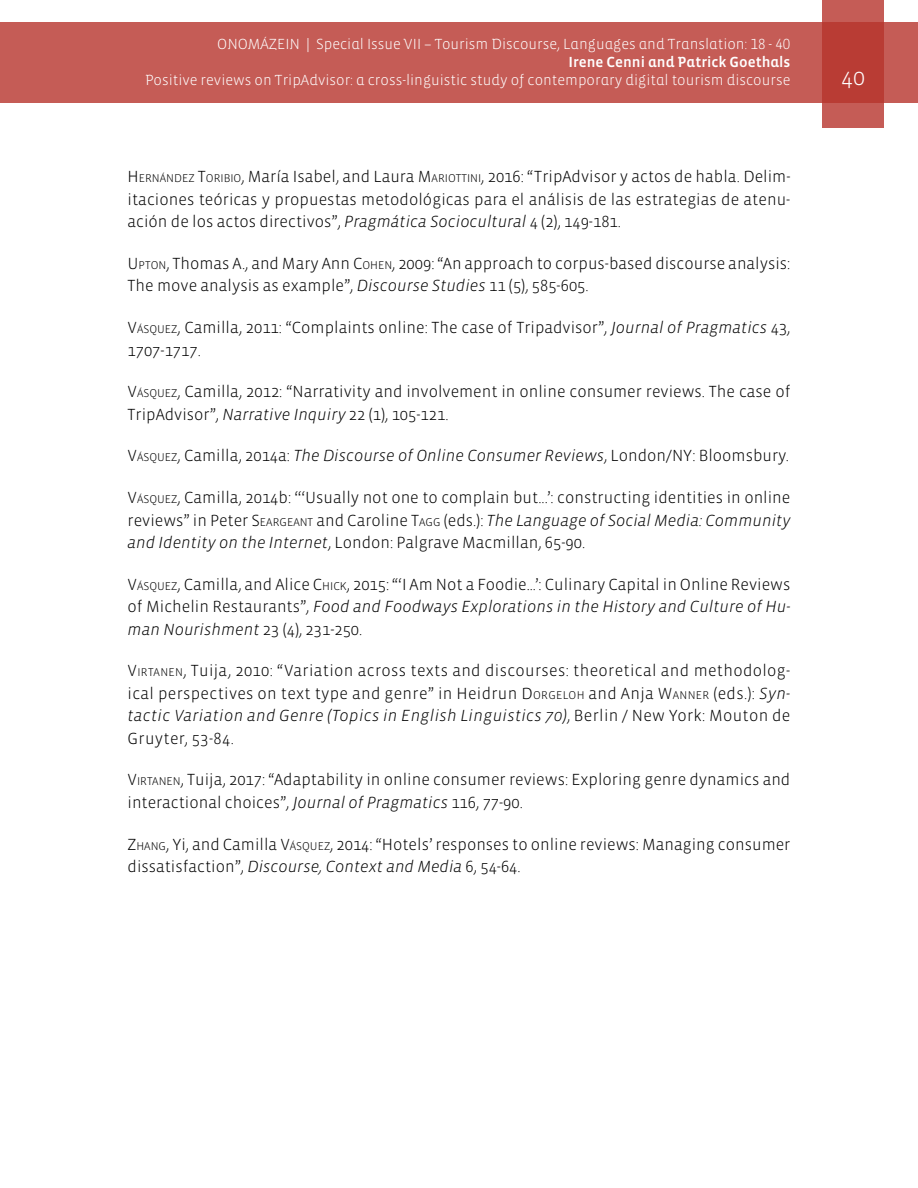
<style>
.page{position:relative;width:918px;height:1188px;background:#fff}
.page>*{position:absolute;margin:0;border:0;box-sizing:border-box;transform-origin:0 0}
.t1{font:300 24px "Vista Sans";color:#fff}
.t2{font:300 16.5px/22.5px "Vista Sans";color:#000}
.t3{font:300 15px "Vista Sans Alt";color:#fff}
.t4{font:15px "Vista Sans Alt Med";color:#fff}
.s1{font-style:inherit}
.s2{font-size:11.55px}
.s3{font-style:italic}
</style>
<div class="page">
<div style="left:0;top:23px;width:918px;height:80px;background:#c55c56"></div>
<svg style="left:822px;top:0;width:62px;height:128px;background:#bd4740"></svg>
<p class="t3" style="left:217px;top:37px;width:575px">ONOMÁZEIN | Special Issue VII – Tourism Discourse, Languages and Translation: 18 - 40</p>
<p class="t4" style="left:568px;top:55px;width:224px">Irene Cenni and Patrick Goethals</p>
<p class="t3" style="left:145px;top:73px;width:647px">Positive reviews on TripAdvisor: a cross-linguistic study of contemporary digital tourism discourse</p>
<h1 class="t1" style="left:841px;top:65px;width:25px">40</h1>
<p class="t2" style="left:128px;top:166px;width:664px;text-align:justify"><span class="s1">H</span> <span class="s2">ERNÁNDEZ</span> <span class="s1">T</span><span class="s2">ORIB IO</span>, María Isabel, and Laura <span class="s1">M</span><span class="s2">ARIOTTINI</span>, 2016: “TripAdvisor y actos de habla. Delim&shy;itaciones teóricas y propuestas metodológicas para el análisis de las estrategias de atenu&shy;ación de los actos directivos”, <span class="s3">Pragmática Sociocultural</span> 4 (2), 149-181.</p>
<p class="t2" style="left:128px;top:253px;width:664px"><span class="s1">U</span><span class="s2">PTON</span>, Thomas A., and Mary Ann <span class="s1">C</span><span class="s2">OHEN</span>, 2009: “An approach to corpus-based discourse analysis:<br>The move analysis as example”, <span class="s3">Discourse Studies</span> 11 (5), 585-605.</p>
<p class="t2" style="left:128px;top:317px;width:664px"><span class="s1">V</span><span class="s2">ÁSQU EZ</span>, Camilla, 2011: “Complaints online: The case of Tripadvisor”, <span class="s3">Journal of Pragmatics</span> 43,<br>1707-1717.</p>
<p class="t2" style="left:128px;top:381px;width:664px"><span class="s1">V</span><span class="s2">ÁSQU EZ</span>, Camilla, 2012: “Narrativity and involvement in online consumer reviews. The case of<br>TripAdvisor”, <span class="s3">Narrative Inquiry</span> 22 (1), 105-121.</p>
<p class="t2" style="left:128px;top:445px;width:663px"><span class="s1">V</span><span class="s2">ÁSQU EZ</span>, Camilla, 2014a: <span class="s3">The Discourse of Online Consumer Reviews</span>, London/NY: Bloomsbury.</p>
<p class="t2" style="left:128px;top:487px;width:664px;text-align:justify"><span class="s1">V</span><span class="s2">ÁSQU EZ</span>, Camilla, 2014b: ‘‘‘Usually not one to complain but...’: constructing identities in online reviews” in Peter <span class="s1">S</span> <span class="s2">EARGEANT</span> and Caroline <span class="s1">T</span><span class="s2">AGG</span> (eds.): <span class="s3">The Language of Social Media: Community and Identity on the Internet</span>, London: Palgrave Macmillan, 65-90.</p>
<p class="t2" style="left:128px;top:573px;width:664px;text-align:justify"><span class="s1">V</span><span class="s2">ÁSQU EZ</span>, Camilla, and Alice <span class="s1">C</span><span class="s2">HICK</span>, 2015: “‘I Am Not a Foodie…’: Culinary Capital in Online Reviews of Michelin Restaurants”, <span class="s3">Food and Foodways Explorations in the History and Culture of Hu&shy;man Nourishment</span> 23 (4), 231-250.</p>
<p class="t2" style="left:128px;top:660px;width:664px;text-align:justify"><span class="s1">V</span><span class="s2">IRTANEN</span>, Tuija, 2010: “Variation across texts and discourses: theoretical and methodolog&shy;ical perspectives on text type and genre” in Heidrun <span class="s1">D</span> <span class="s2">ORGELOH</span> and Anja <span class="s1">W</span><span class="s2">ANNER</span> (eds.): <span class="s3">Syn&shy;tactic Variation and Genre (Topics in English Linguistics 70)</span>, Berlin / New York: Mouton de Gruyter, 53-84.</p>
<p class="t2" style="left:128px;top:769px;width:664px"><span class="s1">V</span><span class="s2">IRTANEN</span>, Tuija, 2017: “Adaptability in online consumer reviews: Exploring genre dynamics and interactional choices”, <span class="s3">Journal of Pragmatics</span> 116, 77-90.</p>
<p class="t2" style="left:128px;top:833px;width:664px"><span class="s1">Z</span><span class="s2">HANG</span>, Yi, and Camilla <span class="s1">V</span><span class="s2">ÁSQU EZ</span>, 2014: “Hotels’ responses to online reviews: Managing consumer dissatisfaction”, <span class="s3">Discourse, Context and Media</span> 6, 54-64.</p>
</div>
